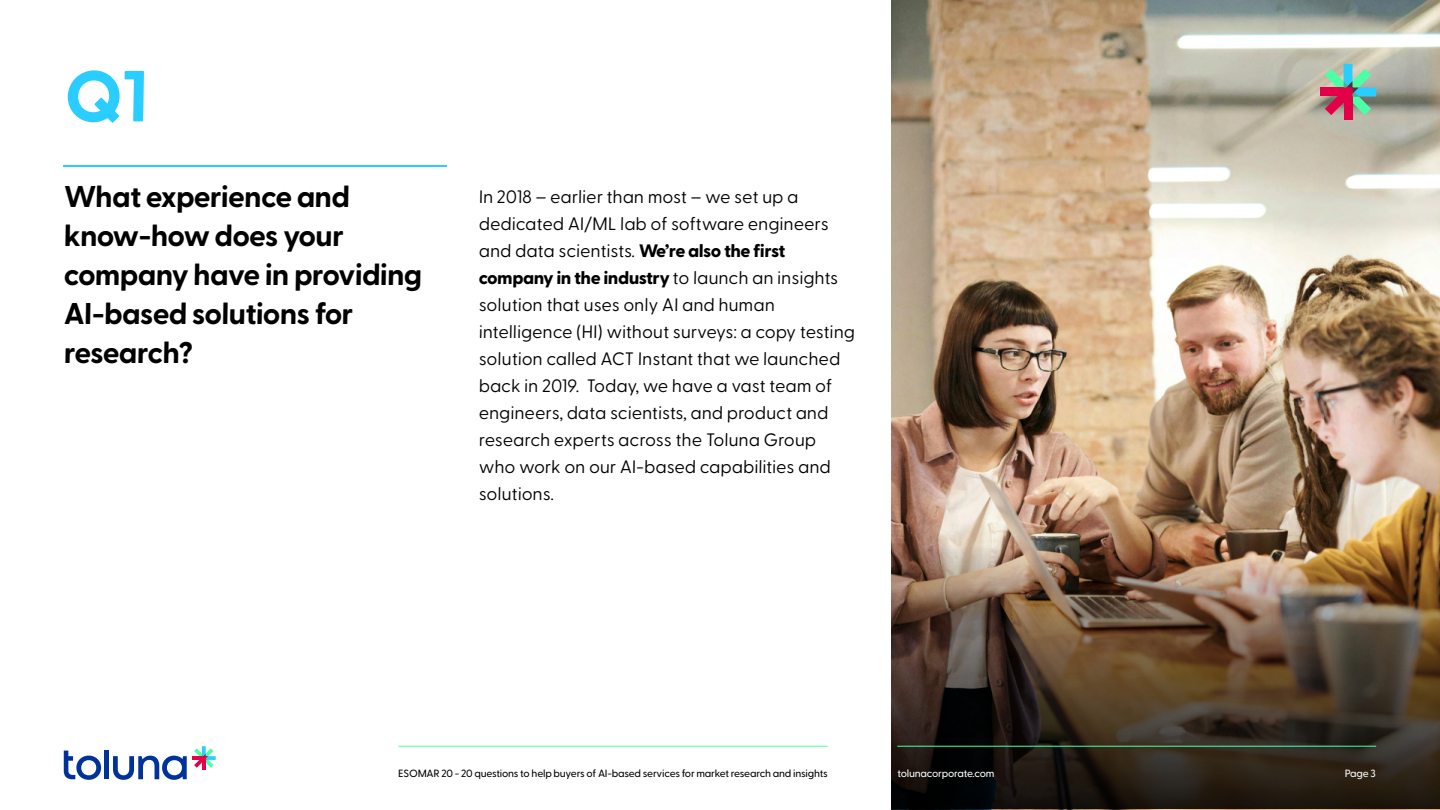
<style>
.page{position:relative;width:1440px;height:810px;background:#fff}
.page>*{position:absolute;margin:0;border:0;box-sizing:border-box;transform-origin:0 0}
.t1{font:700 72px "Greycliff CF";color:#2acdff}
.t2{font:700 30px/39px "Greycliff CF";color:#000}
.t3{font:18px/27px "Greycliff CF";color:#000}
.t4{font:500 10.5px "Greycliff CF";letter-spacing:-.02em;color:#000}
.t5{font:500 10.5px "Greycliff CF";letter-spacing:-.02em;color:#fff}
.s1{font-weight:800}
</style>
<div class="page">
<hr style="left:64px;top:165px;width:383px;height:2px;background:#2acdff">
<hr style="left:398px;top:746px;width:430px;height:1px;background:#4bffa7">
<img style="left:891px;top:0;width:549px;height:810px">
<img style="left:891px;top:528px;width:549px;height:280px">
<div style="left:104px;top:751px;width:5px;height:28px;background:#039"></div>
<svg style="left:113px;top:756px;width:74px;height:24px"></svg>
<svg style="left:64px;top:751px;width:37px;height:29px"></svg>
<hr style="left:192px;top:756px;width:14px;height:4px;background:#e40049">
<hr style="left:202px;top:756px;width:4px;height:14px;background:#e40049">
<svg style="left:194px;top:746px;width:22px;height:22px"></svg>
<hr style="left:897px;top:746px;width:479px;height:1px;background:#4bffa7">
<div style="left:1320px;top:88px;width:32px;height:8px;background:#e40049"></div>
<div style="left:1344px;top:88px;width:8px;height:32px;background:#e40049"></div>
<svg style="left:1325px;top:64px;width:51px;height:51px;background:#939897"></svg>
<h1 class="t1" style="left:64px;top:53px;width:87px">Q1</h1>
<h2 class="t2" style="left:64px;top:178px;width:361px">What experience and know-how does your company have in providing<br>AI-based solutions for research?</h2>
<p class="t3" style="left:479px;top:184px;width:378px">In 2018 – earlier than most – we set up a dedicated AI/ML lab of software engineers and data scientists. <span class="s1">We’re also the first company in the industry</span> to launch an insights solution that uses only AI and human intelligence (HI) without surveys: a copy testing solution called ACT Instant that we launched back in 2019. Today, we have a vast team of engineers, data scientists, and product and research experts across the Toluna Group who work on our AI-based capabilities and solutions.</p>
<p class="t4" style="left:398px;top:767px;width:431px">ESOMAR 20 - 20 questions to help buyers of AI-based services for market research and insights</p>
<p class="t5" style="left:897px;top:767px;width:99px">tolunacorporate.com</p>
<p class="t5" style="left:1345px;top:767px;width:33px">Page 3</p>
</div>
